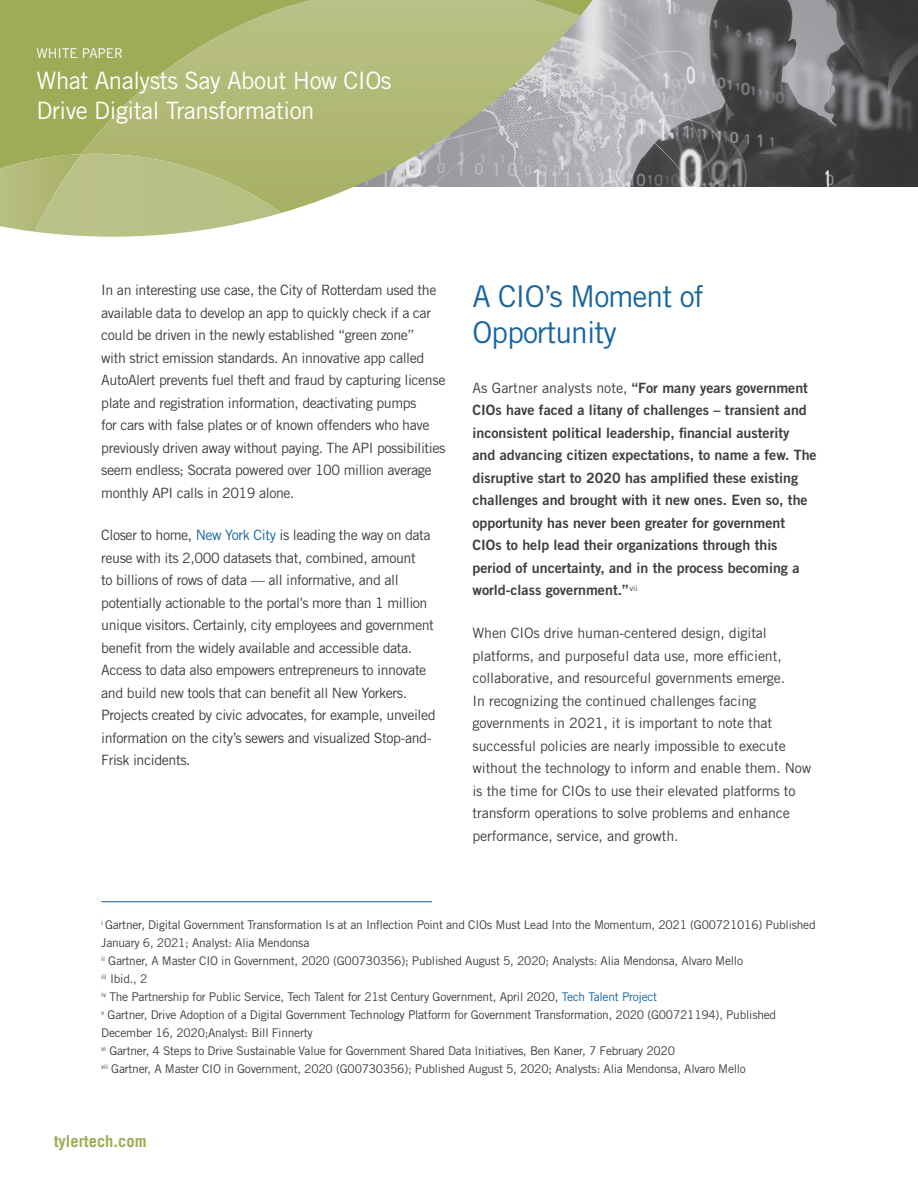
<style>
.page{position:relative;width:918px;height:1188px;background:#fff}
.page>*{position:absolute;margin:0;border:0;box-sizing:border-box;transform-origin:0 0}
.Body_Copy{font:30px/36px "Trade Gothic";letter-spacing:-.03em;color:#18649e}
.t1{font:24px/30px "Trade Gothic";letter-spacing:-.02em;color:#fff}
.t2{font:700 16.5px "Trade Gothic";color:#a0ab57}
.Body_Copy-2{font:14.25px/22.5px "Trade Gothic";letter-spacing:-.03em;color:#3e3e3f}
.Body_Copy-3{font:14.25px/22.5px "Trade Gothic Bold Two";color:#3e3e3f}
.Body_Copy-4{font:14.25px/22.5px "Trade Gothic";letter-spacing:-.01em;color:#3e3e3f}
.t3{font:13.5px "Trade Gothic";color:#fff}
.Body_Copy-5{font:12px/18px "Trade Gothic";letter-spacing:-.02em;color:#3e3e3f}
.s1{color:#18649e}
.s2{font-family:"Trade Gothic"}
</style>
<div class="page">
<img style="left:580px;top:0;width:338px;height:187px">
<hr style="left:101px;top:901px;width:331px;height:1px;background:#125a96">
<svg style="left:0;top:0;width:609px;height:173px;background:#abb377"></svg>
<svg style="left:81px;top:0;width:499px;height:213px;background:#b4bb87"></svg>
<svg style="left:0;top:153px;width:281px;height:84px;background:#bbc288"></svg>
<p class="t3" style="left:37px;top:46px;width:88px">WHITE PAPER</p>
<h2 class="t1" style="left:37px;top:65px;width:357px">What Analysts Say About How CIOs<br>Drive Digital Transformation</h2>
<p class="Body_Copy-2" style="left:101px;top:279px;width:346px">In an interesting use case, the City of Rotterdam used the available data to develop an app to quickly check if a car could be driven in the newly established “green zone”<br>with strict emission standards. An innovative app called AutoAlert prevents fuel theft and fraud by capturing license plate and registration information, deactivating pumps<br>for cars with false plates or of known offenders who have previously driven away without paying. The API possibilities seem endless; Socrata powered over 100 million average monthly API calls in 2019 alone.</p>
<p class="Body_Copy-2" style="left:101px;top:524px;width:336px">Closer to home, <span class="s1">New York City</span> is leading the way on data reuse with its 2,000 datasets that, combined, amount<br>to billions of rows of data — all informative, and all potentially actionable to the portal’s more than 1 million unique visitors. Certainly, city employees and government benefit from the widely available and accessible data.<br>Access to data also empowers entrepreneurs to innovate and build new tools that can benefit all New Yorkers.<br>Projects created by civic advocates, for example, unveiled information on the city’s sewers and visualized Stop-and-Frisk incidents.</p>
<p class="Body_Copy" style="left:472px;top:278px;width:233px">A CIO’s Moment of<br>Opportunity</p>
<p class="Body_Copy-3" style="left:472px;top:376px;width:346px"><span class="s2">As Gartner analysts note,</span> “For many years government CIOs have faced a litany of challenges – transient and inconsistent political leadership, financial austerity<br>and advancing citizen expectations, to name a few. The disruptive start to 2020 has amplified these existing challenges and brought with it new ones. Even so, the opportunity has never been greater for government CIOs to help lead their organizations through this period of uncertainty, and in the process becoming a world-class government.”<sup>vii</sup></p>
<p class="Body_Copy-4" style="left:472px;top:622px;width:340px">When CIOs drive human-centered design, digital platforms, and purposeful data use, more efficient, collaborative, and resourceful governments emerge.<br>In recognizing the continued challenges facing governments in 2021, it is important to note that successful policies are nearly impossible to execute without the technology to inform and enable them. Now is the time for CIOs to use their elevated platforms to transform operations to solve problems and enhance performance, service, and growth.</p>
<p class="Body_Copy-5" style="left:101px;top:916px;width:716px"><sup>i</sup> Gartner, Digital Government Transformation Is at an Inflection Point and CIOs Must Lead Into the Momentum, 2021 (G00721016) Published<br>January 6, 2021; Analyst: Alia Mendonsa</p>
<p class="Body_Copy-5" style="left:101px;top:952px;width:643px"><sup>ii</sup> Gartner, A Master CIO in Government, 2020 (G00730356); Published August 5, 2020; Analysts: Alia Mendonsa, Alvaro Mello</p>
<p class="Body_Copy-5" style="left:101px;top:970px;width:48px"><sup>iii</sup> Ibid., 2</p>
<p class="Body_Copy-5" style="left:101px;top:988px;width:557px"><sup>iv</sup> The Partnership for Public Service, Tech Talent for 21st Century Government, April 2020, <span class="s1">Tech Talent Project</span></p>
<p class="Body_Copy-5" style="left:101px;top:1006px;width:677px"><sup>v</sup> Gartner, Drive Adoption of a Digital Government Technology Platform for Government Transformation, 2020 (G00721194), Published<br>December 16, 2020;Analyst: Bill Finnerty</p>
<p class="Body_Copy-5" style="left:101px;top:1042px;width:575px"><sup>vi</sup> Gartner, 4 Steps to Drive Sustainable Value for Government Shared Data Initiatives, Ben Kaner, 7 February 2020</p>
<p class="Body_Copy-5" style="left:101px;top:1060px;width:646px"><sup>vii</sup> Gartner, A Master CIO in Government, 2020 (G00730356); Published August 5, 2020; Analysts: Alia Mendonsa, Alvaro Mello</p>
<p class="t2" style="left:54px;top:1131px;width:94px">tylertech.com</p>
</div>
